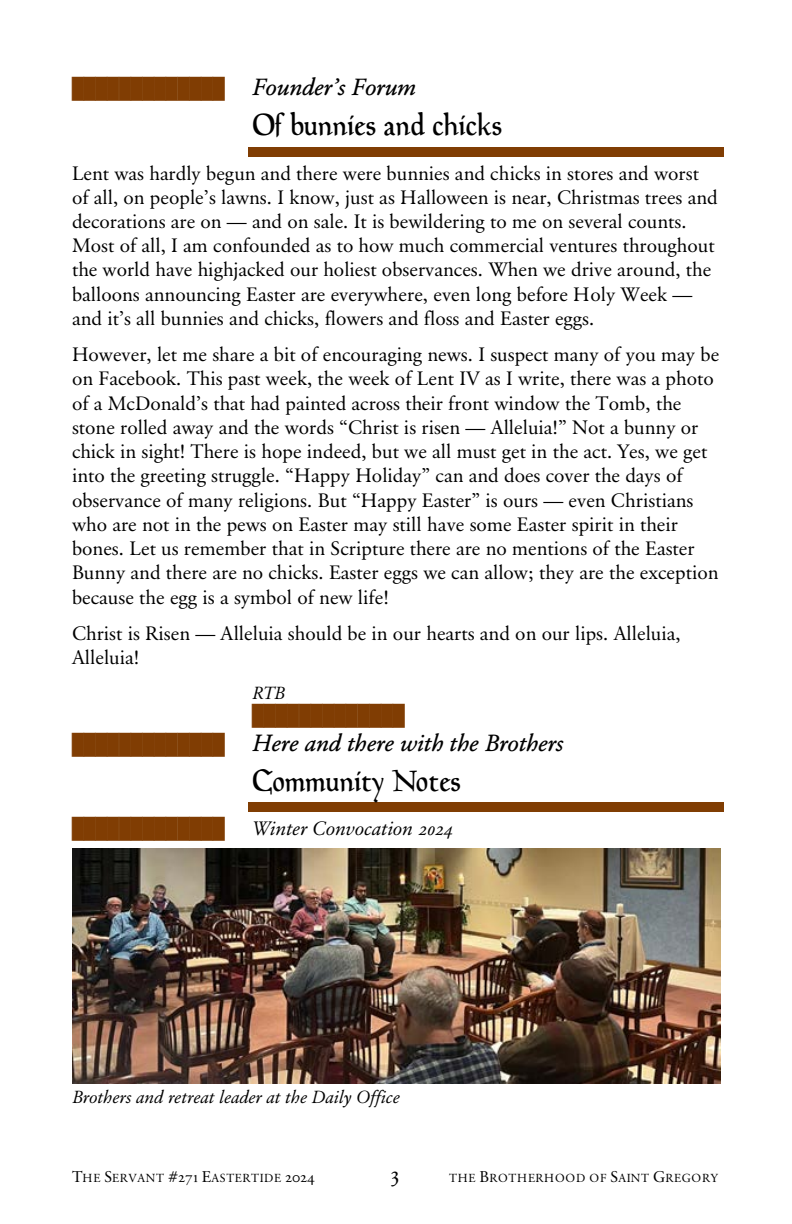
<style>
.page{position:relative;width:792px;height:1224px;background:#fff}
.page>*{position:absolute;margin:0;border:0;box-sizing:border-box;transform-origin:0 0}
.t1{font:32px "Goudy Gregory";color:#000}
.t2{font:italic 700 24px "Old Sabine";color:#000}
.t3{font:24px "Old Sabine";color:#000}
.t4{font:20px/24.2px "Old Sabine";color:#000}
.t5{font:20px "WP Box Drawing";color:#803d03}
.t6{font:italic 20px "Old Sabine";color:#000}
.t7{font:italic 18px "Old Sabine";color:#000}
.t8{font:12px "Old Sabine";letter-spacing:.055em;color:#000}
.s1{font-family:"WP Box Drawing";font-weight:400;font-style:normal;font-size:20px;color:#803d03}
.s2{font-size:16px}
</style>
<div class="page">
<div style="left:248px;top:147px;width:476px;height:9px;background:#803d03"></div>
<div style="left:248px;top:802px;width:476px;height:10px;background:#803d03"></div>
<img style="left:72px;top:849px;width:648px;height:234px">
<p class="t2" style="left:72px;top:72px;width:345px"><span class="s1">$$$$$$$$$$$$$</span> Founder’s Forum</p>
<h1 class="t1" style="left:252px;top:108px;width:252px">Of bunnies and chicks</h1>
<p class="t4" style="left:72px;top:160px;width:647px">Lent was hardly begun and there were bunnies and chicks in stores and worst of all, on people’s lawns. I know, just as Halloween is near, Christmas trees and decorations are on — and on sale. It is bewildering to me on several counts.<br>Most of all, I am confounded as to how much commercial ventures throughout the world have highjacked our holiest observances. When we drive around, the balloons announcing Easter are everywhere, even long before Holy Week — and it’s all bunnies and chicks, flowers and floss and Easter eggs.</p>
<p class="t4" style="left:72px;top:342px;width:649px">However, let me share a bit of encouraging news. I suspect many of you may be on Facebook. This past week, the week of Lent IV as I write, there was a photo of a McDonald’s that had painted across their front window the Tomb, the stone rolled away and the words “Christ is risen — Alleluia!” Not a bunny or chick in sight! There is hope indeed, but we all must get in the act. Yes, we get into the greeting struggle. “Happy Holiday” can and does cover the days of observance of many religions. But “Happy Easter” is ours — even Christians who are not in the pews on Easter may still have some Easter spirit in their bones. Let us remember that in Scripture there are no mentions of the Easter Bunny and there are no chicks. Easter eggs we can allow; they are the exception because the egg is a symbol of new life!</p>
<p class="t4" style="left:72px;top:621px;width:610px">Christ is Risen — Alleluia should be in our hearts and on our lips. Alleluia,<br>Alleluia!</p>
<p class="t7" style="left:252px;top:681px;width:34px">RTB</p>
<p class="t5" style="left:252px;top:705px;width:154px">$$$$$$$$$$$$$</p>
<p class="t2" style="left:72px;top:728px;width:493px"><span class="s1">$$$$$$$$$$$$$</span> Here and there with the Brothers</p>
<h1 class="t1" style="left:252px;top:764px;width:211px">Community Notes</h1>
<p class="t5" style="left:72px;top:817px;width:154px">$$$$$$$$$$$$$</p>
<p class="t6" style="left:252px;top:816px;width:202px">Winter Convocation 2024</p>
<p class="t7" style="left:72px;top:1085px;width:329px">Brothers and retreat leader at the Daily Office</p>
<p class="t8" style="left:72px;top:1170px;width:244px"><span class="s2">T</span>HE <span class="s2">S</span>ERVANT <span class="s2">#271 E</span>ASTERTIDE <span class="s2">2024</span></p>
<p class="t3" style="left:391px;top:1159px;width:11px">3</p>
<p class="t8" style="left:449px;top:1170px;width:270px">THE <span class="s2">B</span>ROTHERHOOD OF <span class="s2">S</span>AINT <span class="s2">G</span>REGORY</p>
</div>
